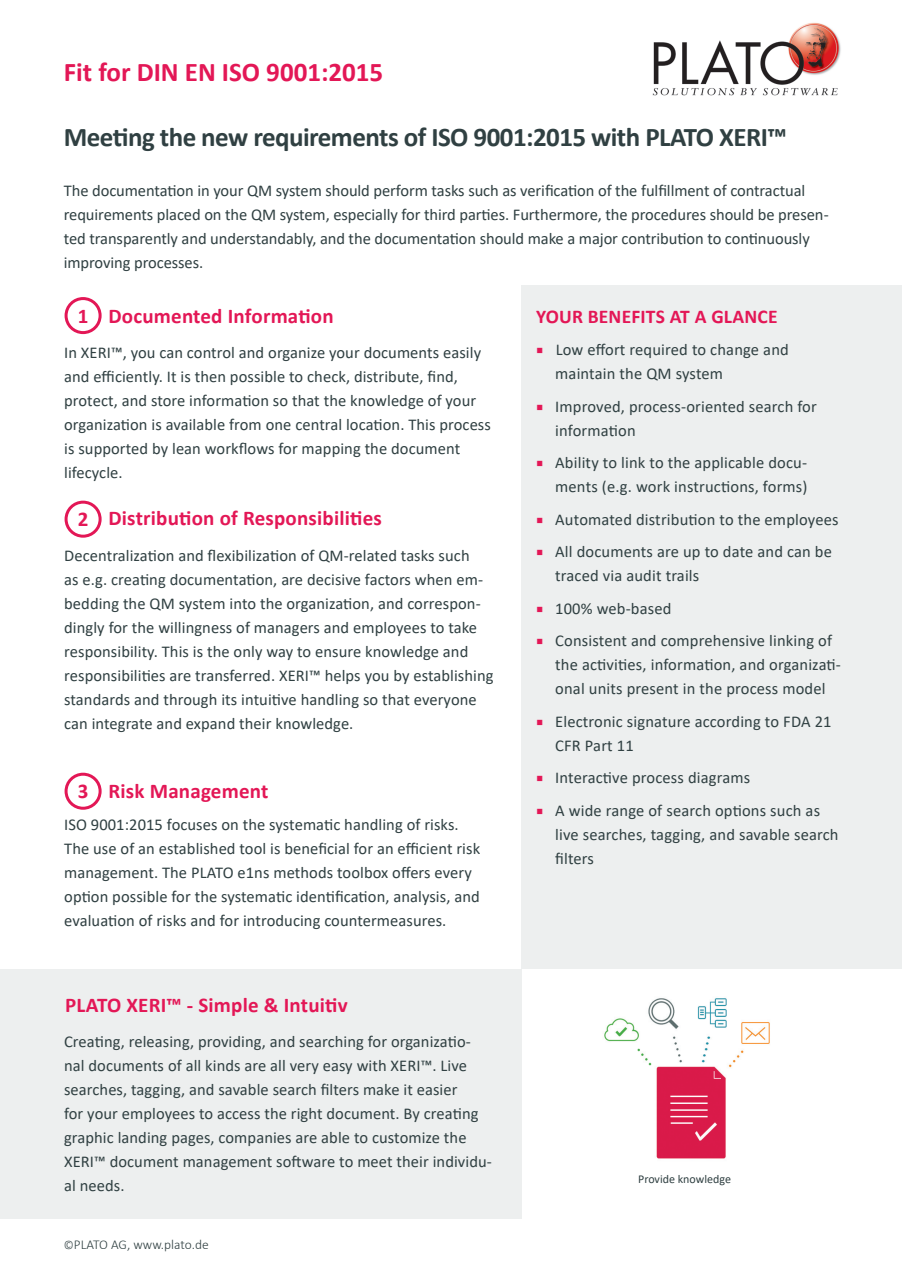
<style>
.page{position:relative;width:902px;height:1272px;background:#fff}
.page>*{position:absolute;margin:0;border:0;box-sizing:border-box;transform-origin:0 0}
.t1{font:700 27px "Calibri";letter-spacing:-.02em;color:#304042}
.t2{font:700 27px "Calibri";color:#e31756}
.t3{font:700 21px "Calibri";letter-spacing:.01em;color:#e31756}
.t4{font:700 19.5px "Calibri";letter-spacing:.01em;color:#e31756}
.t5{font:16.5px/24px "Calibri";letter-spacing:.005em;color:#304042}
.t6{font:300 13.5px "Calibri";color:#304042}
.t7{font:12px "Calibri";color:#304042}
.s1{font-size:12px}
.s2{font-family:"Minion Pro";font-size:18px;color:#e31756}
</style>
<div class="page">
<div style="left:0;top:968px;width:521px;height:250px;background:#edefef"></div>
<div style="left:521px;top:285px;width:380px;height:683px;background:#edefef"></div>
<img style="left:652px;top:22px;width:189px;height:74px">
<img style="left:604px;top:998px;width:166px;height:161px">
<div style="left:65px;top:297px;width:37px;height:37px;border:3px solid #e31756;border-radius:50%"></div>
<div style="left:65px;top:500px;width:37px;height:37px;border:3px solid #e31756;border-radius:50%"></div>
<div style="left:65px;top:772px;width:37px;height:37px;border:3px solid #e31756;border-radius:50%"></div>
<p class="t2" style="left:64px;top:53px;width:321px">Fit for DIN EN ISO 9001:2015</p>
<p class="t1" style="left:64px;top:118px;width:724px">Meeting the new requirements of ISO 9001:2015 with PLATO XERI™</p>
<p class="t5" style="left:64px;top:178px;width:766px">The documentation in your QM system should perform tasks such as verification of the fulfillment of contractual requirements placed on the QM system, especially for third parties. Furthermore, the procedures should be presen&shy;ted transparently and understandably, and the documentation should make a major contribution to continuously improving processes.</p>
<p class="t3" style="left:78px;top:301px;width:12px">1</p>
<p class="t3" style="left:108px;top:301px;width:227px">Documented Information</p>
<p class="t5" style="left:64px;top:339px;width:428px">In XERI™, you can control and organize your documents easily and efficiently. It is then possible to check, distribute, find, protect, and store information so that the knowledge of your organization is available from one central location. This process is supported by lean workflows for mapping the document lifecycle.</p>
<p class="t3" style="left:78px;top:504px;width:12px">2</p>
<p class="t3" style="left:108px;top:503px;width:275px">Distribution of Responsibilities</p>
<p class="t5" style="left:64px;top:542px;width:431px">Decentralization and flexibilization of QM-related tasks such<br>as e.g. creating documentation, are decisive factors when em&shy;bedding the QM system into the organization, and correspon&shy;dingly for the willingness of managers and employees to take responsibility. This is the only way to ensure knowledge and responsibilities are transferred. XERI™ helps you by establishing standards and through its intuitive handling so that everyone can integrate and expand their knowledge.</p>
<p class="t3" style="left:78px;top:775px;width:12px">3</p>
<p class="t3" style="left:108px;top:775px;width:161px">Risk Management</p>
<p class="t5" style="left:64px;top:812px;width:417px">ISO 9001:2015 focuses on the systematic handling of risks.<br>The use of an established tool is beneficial for an efficient risk management. The PLATO e1ns methods toolbox offers every option possible for the systematic identification, analysis, and evaluation of risks and for introducing countermeasures.</p>
<p class="t3" style="left:65px;top:990px;width:284px">PLATO XERI™ - Simple &amp; Intuitiv</p>
<p class="t5" style="left:64px;top:1029px;width:429px">Creating, releasing, providing, and searching for organizatio&shy;nal documents of all kinds are all very easy with XERI™. Live searches, tagging, and savable search filters make it easier<br>for your employees to access the right document. By creating graphic landing pages, companies are able to customize the XERI™ document management software to meet their individu&shy;al needs.</p>
<p class="t6" style="left:64px;top:1236px;width:146px"><span class="s1">©</span>PLATO AG, www.plato.de</p>
<p class="t4" style="left:536px;top:302px;width:243px">YOUR BENEFITS AT A GLANCE</p>
<p class="t5" style="left:555px;top:337px;width:235px;text-indent:-19px"><span class="s2">■</span> Low effort required to change and maintain the QM system</p>
<p class="t5" style="left:555px;top:393px;width:263px;text-indent:-19px"><span class="s2">■</span> Improved, process-oriented search for information</p>
<p class="t5" style="left:536px;top:450px;width:273px;text-align:right"><span class="s2">■</span> Ability to link to the applicable docu&shy;ments (e.g. work instructions, forms)</p>
<p class="t5" style="left:536px;top:506px;width:304px"><span class="s2">■</span> Automated distribution to the employees</p>
<p class="t5" style="left:555px;top:539px;width:278px;text-indent:-19px"><span class="s2">■</span> All documents are up to date and can be traced via audit trails</p>
<p class="t5" style="left:536px;top:595px;width:137px"><span class="s2">■</span> 100% web-based</p>
<p class="t5" style="left:555px;top:628px;width:287px;text-indent:-19px"><span class="s2">■</span> Consistent and comprehensive linking of the activities, information, and organizati&shy;onal units present in the process model</p>
<p class="t5" style="left:555px;top:709px;width:278px;text-indent:-19px"><span class="s2">■</span> Electronic signature according to FDA 21<br>CFR Part 11</p>
<p class="t5" style="left:536px;top:765px;width:216px"><span class="s2">■</span> Interactive process diagrams</p>
<p class="t5" style="left:555px;top:798px;width:285px;text-indent:-19px"><span class="s2">■</span> A wide range of search options such as live searches, tagging, and savable search filters</p>
<p class="t7" style="left:638px;top:1170px;width:94px">Provide knowledge</p>
</div>
